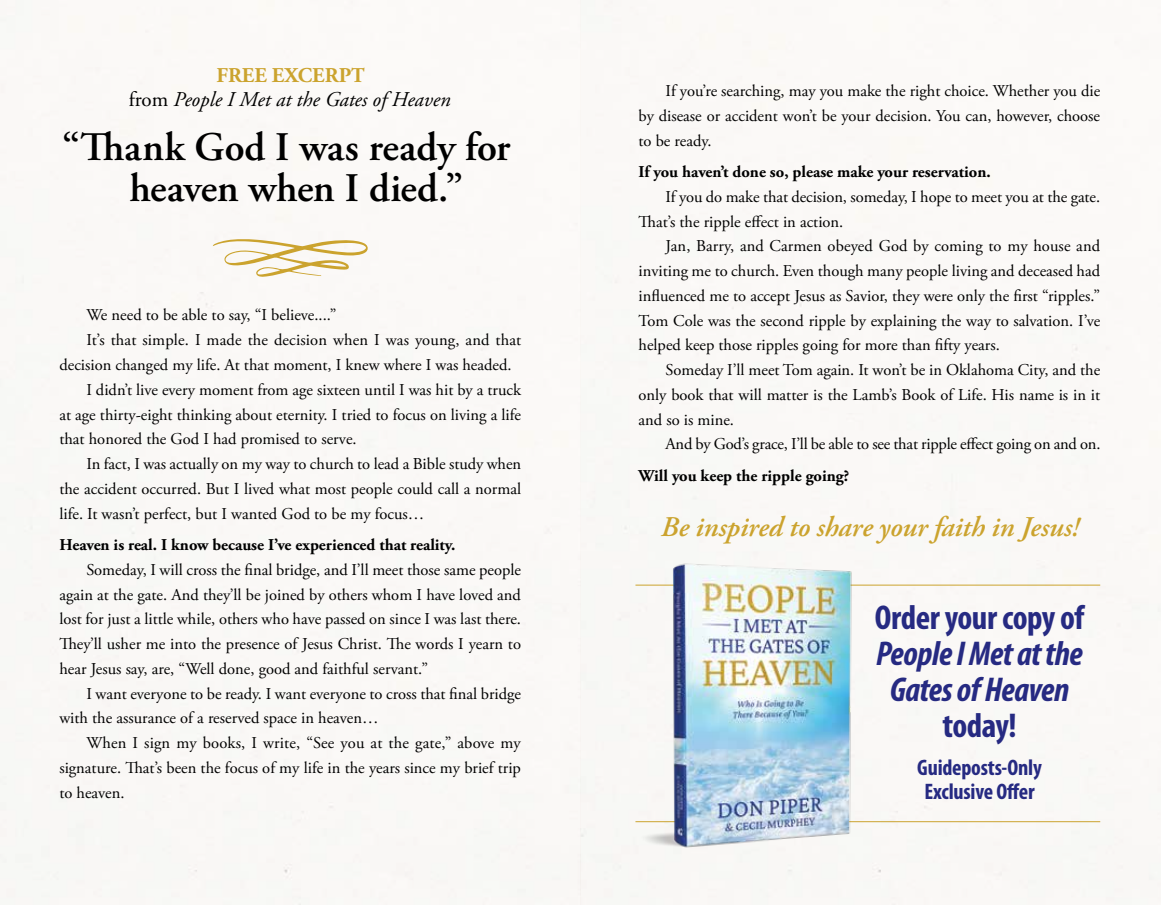
<style>
.page{position:relative;width:1161px;height:905px;background:#fff}
.page>*{position:absolute;margin:0;border:0;box-sizing:border-box;transform-origin:0 0}
.t1{font:600 40.5px/40.5px "Adobe Garamond Pro";letter-spacing:-.005em;color:#000;text-align:center}
.t2{font:italic 700 condensed 34.5px/36px "Myriad Pro";letter-spacing:-.015em;color:#262a82;text-align:center}
.t3{font:700 condensed 34.5px "Myriad Pro";letter-spacing:-.015em;color:#262a82}
.t4{font:italic 600 28.5px "Adobe Garamond Pro";letter-spacing:-.005em;color:#cba32e}
.t5{font:700 condensed 22.5px/24px "Myriad Pro";letter-spacing:-.01em;color:#262a82;text-align:center}
.t6{font:italic 21px/24px "Adobe Garamond Pro";color:#000;text-align:center}
.t7{font:16.5px/24.8px "Adobe Garamond Pro";color:#000;text-align:justify}
.t8{font:700 16.5px "Adobe Garamond Pro";color:#000}
.s1{font-weight:700;font-style:normal;color:#cba32e}
.s2{font-style:normal}
</style>
<div class="page">
<hr style="left:635px;top:584px;width:465px;height:1px;background:#cba32e">
<hr style="left:635px;top:821px;width:465px;height:1px;background:#cba32e">
<svg style="left:213px;top:239px;width:155px;height:38px"></svg>
<img style="left:590px;top:541px;width:324px;height:324px">
<p class="t6" style="left:129px;top:64px;width:323px"><span class="s1">FREE EXCERPT<br></span><span class="s2">from</span> People I Met at the Gates of Heaven</p>
<h1 class="t1" style="left:62px;top:127px;width:450px">“Thank God I was ready for heaven when I died.”</h1>
<p class="t7" style="left:86px;top:303px;width:252px">We need to be able to say, “I believe....”</p>
<p class="t7" style="left:86px;top:328px;width:436px">It’s that simple. I made the decision when I was young, and that</p>
<p class="t7" style="left:59px;top:353px;width:454px">decision changed my life. At that moment, I knew where I was headed.</p>
<p class="t7" style="left:86px;top:378px;width:437px">I didn’t live every moment from age sixteen until I was hit by a truck</p>
<p class="t7" style="left:59px;top:402px;width:463px">at age thirty-eight thinking about eternity. I tried to focus on living a life</p>
<p class="t7" style="left:59px;top:427px;width:299px">that honored the God I had promised to serve.</p>
<p class="t7" style="left:86px;top:452px;width:436px">In fact, I was actually on my way to church to lead a Bible study when</p>
<p class="t7" style="left:59px;top:477px;width:463px">the accident occurred. But I lived what most people could call a normal</p>
<p class="t7" style="left:59px;top:501px;width:366px">life. It wasn’t perfect, but I wanted God to be my focus…</p>
<p class="t8" style="left:59px;top:535px;width:398px">Heaven is real. I know because I’ve experienced that reality.</p>
<p class="t7" style="left:59px;top:558px;width:463px;text-indent:27px">Someday, I will cross the final bridge, and I’ll meet those same people again at the gate. And they’ll be joined by others whom I have loved and lost for just a little while, others who have passed on since I was last there.<br>They’ll usher me into the presence of Jesus Christ. The words I yearn to hear Jesus say, are, “Well done, good and faithful servant.”</p>
<p class="t7" style="left:59px;top:681px;width:463px;text-indent:27px">I want everyone to be ready. I want everyone to cross that final bridge with the assurance of a reserved space in heaven…</p>
<p class="t7" style="left:59px;top:731px;width:463px;text-indent:27px">When I sign my books, I write, “See you at the gate,” above my signature. That’s been the focus of my life in the years since my brief trip to heaven.</p>
<p class="t7" style="left:639px;top:79px;width:463px;text-indent:27px">If you’re searching, may you make the right choice. Whether you die by disease or accident won’t be your decision. You can, however, choose to be ready.</p>
<p class="t8" style="left:639px;top:162px;width:354px">If you haven’t done so, please make your reservation.</p>
<p class="t7" style="left:639px;top:185px;width:463px;text-indent:27px">If you do make that decision, someday, I hope to meet you at the gate.<br>That’s the ripple effect in action.</p>
<p class="t7" style="left:639px;top:234px;width:463px;text-indent:27px">Jan, Barry, and Carmen obeyed God by coming to my house and inviting me to church. Even though many people living and deceased had influenced me to accept Jesus as Savior, they were only the first “ripples.” Tom Cole was the second ripple by explaining the way to salvation. I’ve helped keep those ripples going for more than fifty years.</p>
<p class="t7" style="left:639px;top:358px;width:463px;text-indent:27px">Someday I’ll meet Tom again. It won’t be in Oklahoma City, and the only book that will matter is the Lamb’s Book of Life. His name is in it and so is mine.</p>
<p class="t7" style="left:666px;top:432px;width:436px">And by God’s grace, I’ll be able to see that ripple effect going on and on.</p>
<p class="t8" style="left:639px;top:466px;width:212px">Will you keep the ripple going?</p>
<h3 class="t4" style="left:661px;top:510px;width:420px">Be inspired to share your faith in Jesus!</h3>
<h2 class="t3" style="left:875px;top:598px;width:211px">Order your copy of</h2>
<h2 class="t2" style="left:876px;top:636px;width:208px">People I Met at the<br>Gates of Heaven</h2>
<h2 class="t3" style="left:942px;top:706px;width:76px">today!</h2>
<h3 class="t5" style="left:917px;top:755px;width:126px">Guideposts-Only<br>Exclusive Offer</h3>
</div>
